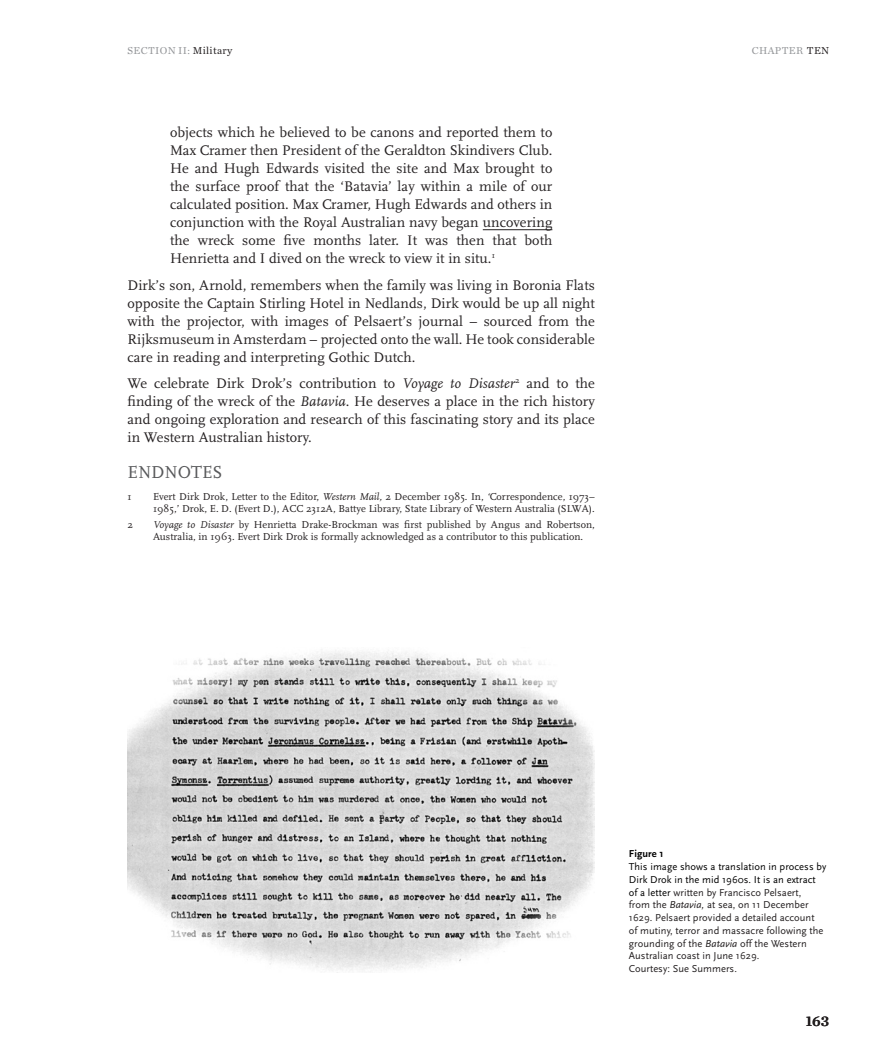
<style>
.page{position:relative;width:893px;height:1063px;background:#fff}
.page>*{position:absolute;margin:0;border:0;box-sizing:border-box;transform-origin:0 0}
.Headings_2{font:18px "FF Scala";color:#57585a}
.t1{font:15px "Chronicle Text G1 Semi";color:#231f20}
.Indented_quotes{font:14.55px/18px "Scala";letter-spacing:.005em;color:#231f20;text-align:justify}
.Endnote_text{font:10.5px/12px "Scala";letter-spacing:.005em;color:#231f20}
.t2{font:10.5px/12.8px "Scala Sans";letter-spacing:.005em;color:#231f20}
.t3{font:10.5px "Chronicle Text G1";letter-spacing:.035em;color:#939598}
.s1{color:#231f20}
.s2{font-style:italic}
.s3{font-weight:700;color:#000}
.s4{color:#000}
</style>
<div class="page">
<hr style="left:483px;top:229px;width:69px;height:1px;background:#231f20">
<img style="left:128px;top:650px;width:467px;height:323px">
<p class="t3" style="left:128px;top:43px;width:106px">SECTION II: <span class="s1">Military</span></p>
<p class="t3" style="left:752px;top:43px;width:79px">CHAPTER <span class="s1">TEN</span></p>
<p class="Indented_quotes" style="left:170px;top:124px;width:384px">objects which he believed to be canons and reported them to Max Cramer then President of the Geraldton Skindivers Club.<br>He and Hugh Edwards visited the site and Max brought to the surface proof that the ‘Batavia’ lay within a mile of our calculated position. Max Cramer, Hugh Edwards and others in conjunction with the Royal Australian navy began uncovering the wreck some five months later. It was then that both Henrietta and I dived on the wreck to view it in situ.<sup>1</sup></p>
<p class="Indented_quotes" style="left:128px;top:276px;width:469px">Dirk’s son, Arnold, remembers when the family was living in Boronia Flats opposite the Captain Stirling Hotel in Nedlands, Dirk would be up all night with the projector, with images of Pelsaert’s journal – sourced from the Rijksmuseum in Amsterdam – projected onto the wall. He took considerable care in reading and interpreting Gothic Dutch.</p>
<p class="Indented_quotes" style="left:128px;top:375px;width:469px">We celebrate Dirk Drok’s contribution to <span class="s2">Voyage to Disaster</span><sup>2</sup> and to the finding of the wreck of the <span class="s2">Batavia</span>. He deserves a place in the rich history and ongoing exploration and research of this fascinating story and its place in Western Australian history.</p>
<p class="Headings_2" style="left:128px;top:462px;width:97px">ENDNOTES</p>
<p class="Endnote_text" style="left:128px;top:491px;width:6px">1</p>
<p class="Endnote_text" style="left:153px;top:491px;width:443px">Evert Dirk Drok, Letter to the Editor, <span class="s2">Western Mail,</span> 2 December 1985. In, <span class="s2">‘</span>Correspondence, 1973–<br>1985,’ Drok, E. D. (Evert D.), ACC 2312A, Battye Library, State Library of Western Australia (SLWA).</p>
<p class="Endnote_text" style="left:128px;top:519px;width:7px">2</p>
<p class="Endnote_text" style="left:153px;top:519px;width:443px"><span class="s2">Voyage to Disaster</span> by Henrietta Drake-Brockman was first published by Angus and Robertson,<br>Australia, in 1963. Evert Dirk Drok is formally acknowledged as a contributor to this publication.</p>
<p class="t2" style="left:629px;top:848px;width:199px"><span class="s3">Figure 1<br></span><span class="s4">This image shows a translation in process by Dirk Drok in the mid 1960s. It is an extract of a letter</span> written by Francisco Pelsaert,<br>from the <span class="s2">Batavia,</span> at sea, on 11 December 1629. Pelsaert provided a detailed account<br>of mutiny, terror and massacre following the grounding of the <span class="s2">Batavia</span> off the Western Australian coast in June 1629.<br>Courtesy: Sue Summers.</p>
<p class="t1" style="left:806px;top:1009px;width:25px">163</p>
</div>
